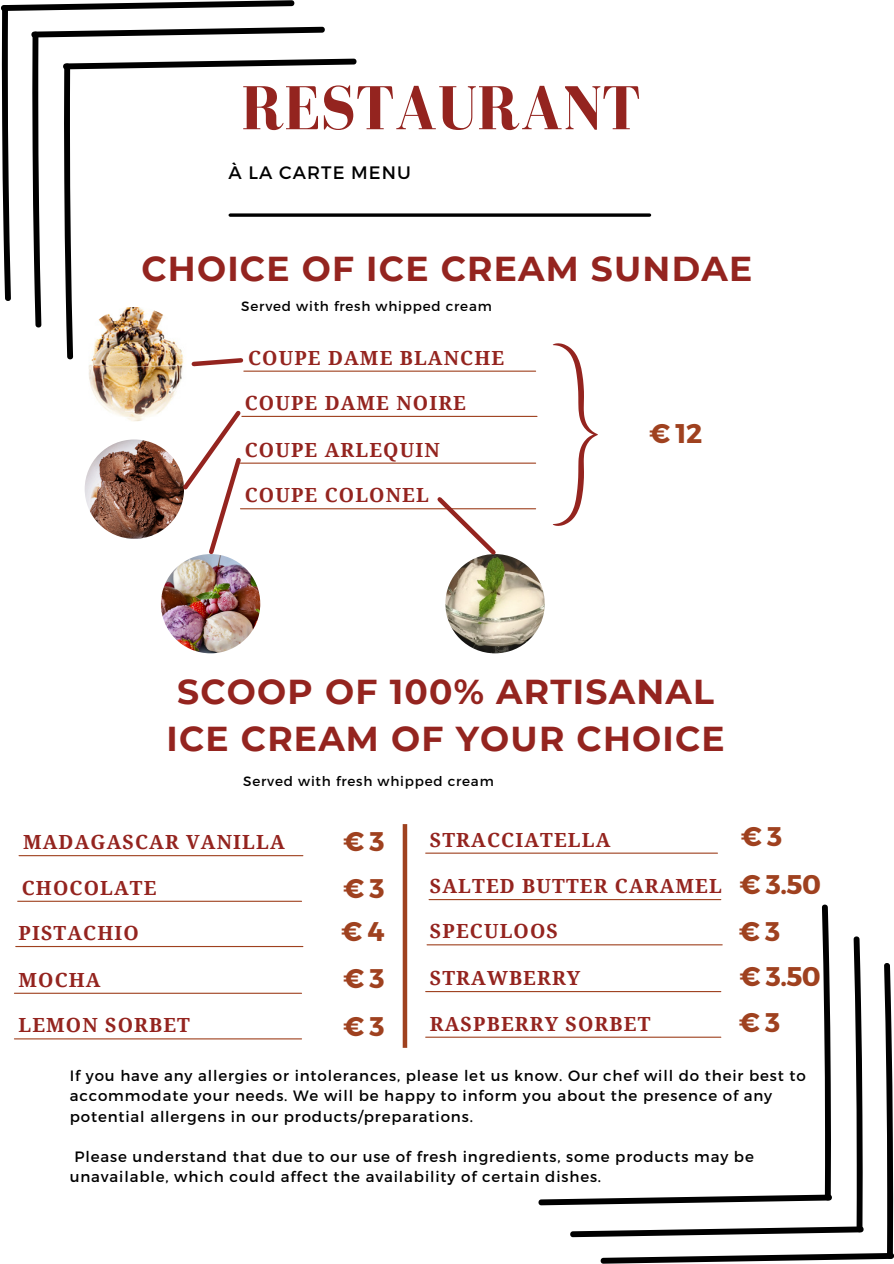
<style>
.page{position:relative;width:894px;height:1264px;background:#fff}
.page>*{position:absolute;margin:0;border:0;box-sizing:border-box;transform-origin:0 0}
.t1{font:700 63.75px "Bodoni FLF";color:#94241f}
.t2{font:700 34.5px/47.2px "Montserrat";letter-spacing:.035em;color:#94241f;text-align:center}
.t3{font:700 27px "Montserrat";color:#9f411f}
.t4{font:700 19.5px "Droid Serif";letter-spacing:.06em;color:#94241f}
.t5{font:18px "Montserrat";letter-spacing:.06em;color:#000}
.t6{font:15px/20.2px "Montserrat";letter-spacing:.06em;color:#000}
.t7{font:13.5px "Montserrat";letter-spacing:.06em;color:#000}
</style>
<div class="page">
<svg style="left:357px;top:213px;width:292px;height:4px"></svg>
<hr style="left:244px;top:370px;width:291px;height:2px;background:#9f411f">
<hr style="left:242px;top:416px;width:295px;height:1px;background:#9f411f">
<svg style="left:538px;top:904px;width:355px;height:359px"></svg>
<hr style="left:240px;top:462px;width:295px;height:1px;background:#9f411f">
<hr style="left:240px;top:508px;width:295px;height:1px;background:#9f411f">
<svg style="left:552px;top:343px;width:45px;height:183px"></svg>
<img style="left:77px;top:307px;width:114px;height:114px;border-radius:50%">
<svg style="left:1px;top:0;width:356px;height:369px"></svg>
<img style="left:85px;top:439px;width:99px;height:100px;border-radius:50%">
<img style="left:161px;top:554px;width:99px;height:99px;border-radius:50%">
<svg style="left:179px;top:410px;width:65px;height:147px"></svg>
<img style="left:445px;top:554px;width:99px;height:99px;border-radius:50%">
<svg style="left:433px;top:497px;width:66px;height:62px"></svg>
<hr style="left:18px;top:900px;width:283px;height:1px;background:#9f411f">
<hr style="left:16px;top:946px;width:287px;height:1px;background:#9f411f">
<hr style="left:14px;top:992px;width:287px;height:1px;background:#9f411f">
<hr style="left:14px;top:1038px;width:287px;height:1px;background:#9f411f">
<hr style="left:429px;top:899px;width:291px;height:1px;background:#9f411f">
<hr style="left:427px;top:944px;width:295px;height:1px;background:#9f411f">
<hr style="left:425px;top:991px;width:295px;height:1px;background:#9f411f">
<hr style="left:425px;top:1036px;width:295px;height:1px;background:#9f411f">
<hr style="left:19px;top:855px;width:284px;height:1px;background:#9f411f">
<hr style="left:425px;top:852px;width:292px;height:1px;background:#9f411f">
<div style="left:402px;top:824px;width:5px;height:223px;background:#9f411f"></div>
<p class="t1" style="left:241px;top:73px;width:400px">RESTAURANT</p>
<h3 class="t5" style="left:228px;top:161px;width:184px">À LA CARTE MENU</h3>
<p class="t2" style="left:141px;top:245px;width:612px">CHOICE OF ICE CREAM SUNDAE</p>
<h4 class="t7" style="left:241px;top:298px;width:252px">Served with fresh whipped cream</h4>
<p class="t4" style="left:248px;top:346px;width:257px">COUPE DAME BLANCHE</p>
<h4 class="t4" style="left:244px;top:392px;width:223px">COUPE DAME NOIRE</h4>
<h4 class="t4" style="left:244px;top:438px;width:196px">COUPE ARLEQUIN</h4>
<h2 class="t4" style="left:244px;top:484px;width:186px">COUPE COLONEL</h2>
<p class="t3" style="left:649px;top:416px;width:55px">€12</p>
<h4 class="t2" style="left:166px;top:668px;width:559px">SCOOP OF 100% ARTISANAL<br>ICE CREAM OF YOUR CHOICE</h4>
<h4 class="t7" style="left:243px;top:772px;width:252px">Served with fresh whipped cream</h4>
<h4 class="t3" style="left:343px;top:823px;width:43px">€3</h4>
<h3 class="t4" style="left:23px;top:831px;width:263px">MADAGASCAR VANILLA</h3>
<h4 class="t4" style="left:430px;top:828px;width:182px">STRACCIATELLA</h4>
<h3 class="t3" style="left:740px;top:819px;width:43px">€3</h3>
<h2 class="t4" style="left:22px;top:876px;width:136px">CHOCOLATE</h2>
<p class="t4" style="left:18px;top:921px;width:122px">PISTACHIO</p>
<h3 class="t4" style="left:18px;top:968px;width:84px">MOCHA</h3>
<h3 class="t3" style="left:343px;top:871px;width:43px">€3</h3>
<h4 class="t3" style="left:341px;top:914px;width:45px">€4</h4>
<h4 class="t3" style="left:343px;top:960px;width:43px">€3</h4>
<h4 class="t4" style="left:430px;top:875px;width:293px">SALTED BUTTER CARAMEL</h4>
<h4 class="t4" style="left:430px;top:920px;width:130px">SPECULOOS</h4>
<h3 class="t4" style="left:430px;top:967px;width:152px">STRAWBERRY</h3>
<h3 class="t3" style="left:739px;top:866px;width:83px">€ 3.50</h3>
<h3 class="t3" style="left:738px;top:913px;width:43px">€3</h3>
<p class="t3" style="left:739px;top:958px;width:83px">€ 3.50</p>
<p class="t4" style="left:18px;top:1014px;width:173px">LEMON SORBET</p>
<h3 class="t3" style="left:343px;top:1008px;width:43px">€3</h3>
<h3 class="t4" style="left:430px;top:1012px;width:222px">RASPBERRY SORBET</h3>
<h4 class="t3" style="left:738px;top:1004px;width:43px">€3</h4>
<h3 class="t6" style="left:70px;top:1064px;width:737px">If you have any allergies or intolerances, please let us know. Our chef will do their best to accommodate your needs. We will be happy to inform you about the presence of any potential allergens in our products/preparations.</h3>
<h4 class="t6" style="left:70px;top:1145px;width:685px;text-indent:5px">Please understand that due to our use of fresh ingredients, some products may be unavailable, which could affect the availability of certain dishes.</h4>
</div>
